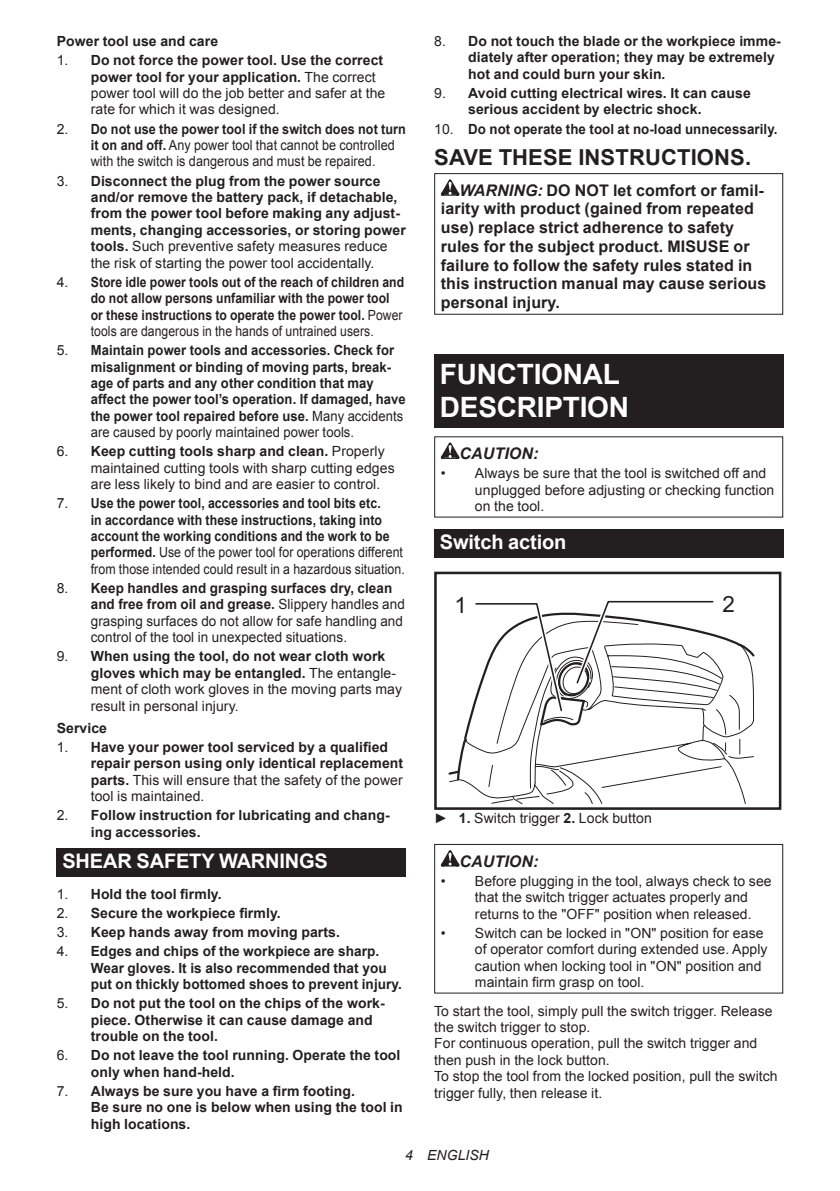
<style>
.page{position:relative;width:840px;height:1191px;background:#fff}
.page>*{position:absolute;margin:0;border:0;box-sizing:border-box;transform-origin:0 0}
.t1{font:700 28px/32.8px "Arial";letter-spacing:-.01em;color:#fff}
.t2{font:22.4px "Arial";color:#231f20}
.t3{font:700 22px "Arial";letter-spacing:.005em;color:#231f20}
.t4{font:700 20px "Arial";letter-spacing:-.01em;color:#fff}
.t5{font:700 16px/18.8px "Arial";letter-spacing:.005em;color:#231f20}
.t6{font:italic 700 16px "Arial";letter-spacing:.005em;color:#231f20}
.t7{font:14px/16.4px "Arial";letter-spacing:.005em;color:#231f20}
.t8{font:700 14px/16.4px "Arial";letter-spacing:.005em;color:#231f20}
.t9{font:700 14px/16.4px "Arial";letter-spacing:.005em;color:#231f20;scale:.93 1}
.t10{font:700 14px/16.4px "Arial";letter-spacing:.005em;color:#231f20;scale:.88 1}
.t11{font:700 14px/16.4px "Arial";letter-spacing:.005em;color:#231f20;scale:.87 1}
.t12{font:700 14px "Arial";letter-spacing:.005em;color:#231f20;scale:.95 1}
.t13{font:italic 14px "Arial";letter-spacing:.005em;color:#231f20}
.s1{font-weight:700}
.s2{font-weight:400}
.s3{font-style:italic}
</style>
<div class="page">
<div style="left:57px;top:848px;width:348px;height:28px;background:#231f20"></div>
<svg style="left:440px;top:179px;width:19px;height:17px"></svg>
<div style="left:434px;top:173px;width:348px;height:142px;border:1px solid #231f20"></div>
<div style="left:434px;top:354px;width:348px;height:74px;background:#231f20"></div>
<svg style="left:440px;top:442px;width:19px;height:17px"></svg>
<div style="left:434px;top:529px;width:348px;height:28px;background:#231f20"></div>
<div style="left:434px;top:571px;width:347px;height:239px;border:3px solid #231f20"></div>
<svg style="left:448px;top:600px;width:307px;height:204px"></svg>
<svg style="left:440px;top:850px;width:19px;height:16px"></svg>
<div style="left:434px;top:844px;width:348px;height:149px;border:1px solid #231f20"></div>
<p class="t8" style="left:57px;top:33px;width:163px">Power tool use and care</p>
<p class="t7" style="left:91px;top:52px;width:296px;text-indent:-34px">1. <span class="s1">Do not force the power tool. Use the correct power tool for your application.</span> The correct power tool will do the job better and safer at the rate for which it was designed.</p>
<p class="t7" style="left:91px;top:121px;width:316px;text-indent:-34px">2. <span class="s1">Do not use the power tool if the switch does not turn it on and off.</span> Any power tool that cannot be controlled with the switch is dangerous and must be repaired.</p>
<p class="t8" style="left:91px;top:173px;width:316px;text-indent:-34px"><span class="s2">3.</span> Disconnect the plug from the power source and/or remove the battery pack, if detachable, from the power tool before making any adjust&shy;ments, changing accessories, or storing power tools. <span class="s2">Such preventive safety measures reduce the risk of starting the power tool accidentally.</span></p>
<p class="t11" style="left:91px;top:274px;width:361px;text-indent:-34px"><span class="s2">4.</span> Store idle power tools out of the reach of children and do not allow persons unfamiliar with the power tool or these instructions to operate the power tool. <span class="s2">Power tools are dangerous in the hands of untrained users.</span></p>
<p class="t9" style="left:91px;top:342px;width:340px;text-indent:-34px"><span class="s2">5.</span> Maintain power tools and accessories. Check for misalignment or binding of moving parts, break&shy;age of parts and any other condition that may affect the power tool’s operation. If damaged, have the power tool repaired before use. <span class="s2">Many accidents are caused by poorly maintained power tools.</span></p>
<p class="t7" style="left:91px;top:443px;width:305px;text-indent:-34px">6. <span class="s1">Keep cutting tools sharp and clean.</span> Properly maintained cutting tools with sharp cutting edges are less likely to bind and are easier to control.</p>
<p class="t10" style="left:91px;top:495px;width:358px;text-indent:-34px"><span class="s2">7.</span> Use the power tool, accessories and tool bits etc.<br>in accordance with these instructions, taking into account the working conditions and the work to be performed. <span class="s2">Use of the power tool for operations different from those intended could result in a hazardous situation.</span></p>
<p class="t7" style="left:91px;top:580px;width:315px;text-indent:-34px">8. <span class="s1">Keep handles and grasping surfaces dry, clean and free from oil and grease.</span> Slippery handles and grasping surfaces do not allow for safe handling and control of the tool in unexpected situations.</p>
<p class="t7" style="left:91px;top:648px;width:312px;text-indent:-34px">9. <span class="s1">When using the tool, do not wear cloth work gloves which may be entangled.</span> The entangle&shy;ment of cloth work gloves in the moving parts may result in personal injury.</p>
<p class="t8" style="left:57px;top:720px;width:52px">Service</p>
<p class="t8" style="left:91px;top:739px;width:314px;text-indent:-34px"><span class="s2">1.</span> Have your power tool serviced by a qualified repair person using only identical replacement parts. <span class="s2">This will ensure that the safety of the power tool is maintained.</span></p>
<p class="t8" style="left:91px;top:807px;width:300px;text-indent:-34px"><span class="s2">2.</span> Follow instruction for lubricating and chang&shy;ing accessories.</p>
<h3 class="t4" style="left:62px;top:847px;width:267px">SHEAR SAFETY WARNINGS</h3>
<p class="t8" style="left:57px;top:886px;width:166px"><span class="s2">1.</span> Hold the tool firmly.</p>
<p class="t8" style="left:57px;top:905px;width:225px"><span class="s2">2.</span> Secure the workpiece firmly.</p>
<p class="t8" style="left:57px;top:924px;width:284px"><span class="s2">3.</span> Keep hands away from moving parts.</p>
<p class="t8" style="left:91px;top:943px;width:312px;text-indent:-34px"><span class="s2">4.</span> Edges and chips of the workpiece are sharp.<br>Wear gloves. It is also recommended that you put on thickly bottomed shoes to prevent injury.</p>
<p class="t8" style="left:91px;top:995px;width:295px;text-indent:-34px"><span class="s2">5.</span> Do not put the tool on the chips of the work&shy;piece. Otherwise it can cause damage and trouble on the tool.</p>
<p class="t8" style="left:91px;top:1047px;width:311px;text-indent:-34px"><span class="s2">6.</span> Do not leave the tool running. Operate the tool only when hand-held.</p>
<p class="t8" style="left:91px;top:1083px;width:313px;text-indent:-34px"><span class="s2">7.</span> Always be sure you have a firm footing.<br>Be sure no one is below when using the tool in high locations.</p>
<p class="t8" style="left:468px;top:33px;width:314px;text-indent:-34px"><span class="s2">8.</span> Do not touch the blade or the workpiece imme&shy;diately after operation; they may be extremely hot and could burn your skin.</p>
<p class="t8" style="left:468px;top:85px;width:284px;text-indent:-34px"><span class="s2">9.</span> Avoid cutting electrical wires. It can cause serious accident by electric shock.</p>
<p class="t12" style="left:434px;top:119px;width:363px"><span class="s2">10.</span> Do not operate the tool at no-load unnecessarily.</p>
<h3 class="t3" style="left:434px;top:143px;width:318px">SAVE THESE INSTRUCTIONS.</h3>
<p class="t5" style="left:440px;top:181px;width:327px;text-indent:19px"><span class="s3">WARNING:</span> DO NOT let comfort or famil&shy;iarity with product (gained from repeated use) replace strict adherence to safety rules for the subject product. MISUSE or failure to follow the safety rules stated in this instruction manual may cause serious personal injury.</p>
<h1 class="t1" style="left:439px;top:359px;width:191px">FUNCTIONAL<br>DESCRIPTION</h1>
<p class="t6" style="left:459px;top:442px;width:80px">CAUTION:</p>
<p class="t7" style="left:474px;top:465px;width:301px;text-indent:-34px">• Always be sure that the tool is switched off and unplugged before adjusting or checking function on the tool.</p>
<h3 class="t4" style="left:439px;top:528px;width:128px">Switch action</h3>
<h2 class="t2" style="left:454px;top:591px;width:14px">1</h2>
<h2 class="t2" style="left:722px;top:590px;width:14px">2</h2>
<p class="t7" style="left:434px;top:810px;width:219px">► <span class="s1">1.</span> Switch trigger <span class="s1">2.</span> Lock button</p>
<p class="t6" style="left:459px;top:850px;width:80px">CAUTION:</p>
<p class="t7" style="left:474px;top:872px;width:298px;text-indent:-34px">• Before plugging in the tool, always check to see that the switch trigger actuates properly and returns to the "OFF" position when released.</p>
<p class="t7" style="left:474px;top:924px;width:294px;text-indent:-34px">• Switch can be locked in "ON" position for ease of operator comfort during extended use. Apply caution when locking tool in "ON" position and maintain firm grasp on tool.</p>
<p class="t7" style="left:434px;top:1002px;width:345px">To start the tool, simply pull the switch trigger. Release the switch trigger to stop.<br>For continuous operation, pull the switch trigger and then push in the lock button.<br>To stop the tool from the locked position, pull the switch trigger fully, then release it.</p>
<p class="t13" style="left:405px;top:1146px;width:85px">4 ENGLISH</p>
</div>
